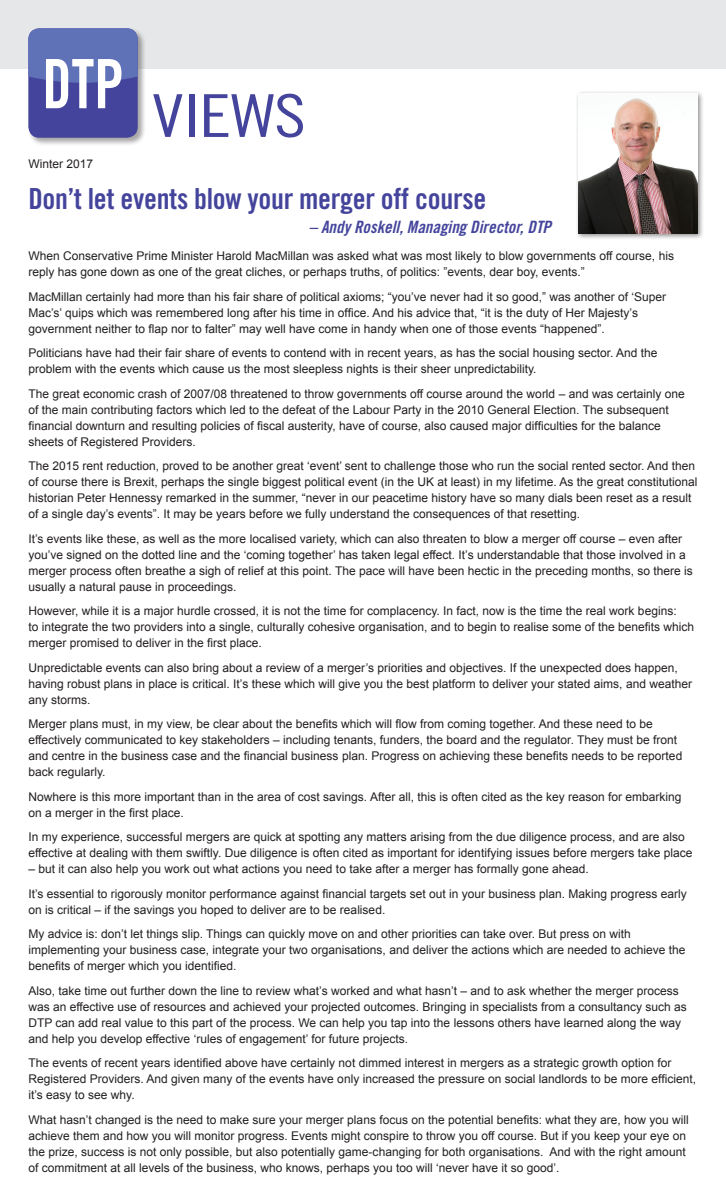
<style>
.page{position:relative;width:726px;height:1191px;background:#fff}
.page>*{position:absolute;margin:0;border:0;box-sizing:border-box;transform-origin:0 0}
.t1{font:59.1px "Trade Gothic Cond Eighteen";color:#44449c;scale:1.2 1}
.t2{font:29px "Trade Gothic Bold Cond Twenty";letter-spacing:-.01em;color:#44449c}
.t3{font:17px "Trade Gothic Bold Cond Twenty Obl";color:#44449c}
.t4{font:12px/16px "Arial";color:#231f20}
</style>
<div class="page">
<div style="left:0;top:0;width:726px;height:69px;background:#e6e7e9"></div>
<div style="left:27px;top:27px;width:120px;height:120px;background:#231f20;opacity:.4"></div>
<svg style="left:28px;top:28px;width:110px;height:110px;background:#6e74b6"></svg>
<div style="left:575px;top:91px;width:129px;height:149px;background:#231f20;opacity:.5"></div>
<img style="left:578px;top:94px;width:119px;height:139px">
<p class="t4" style="left:28px;top:155px;width:66px">Winter 2017</p>
<h1 class="t1" style="left:152px;top:81px;width:130px">VIEWS</h1>
<h2 class="t2" style="left:28px;top:181px;width:459px">Don’t let events blow your merger off course</h2>
<h3 class="t3" style="left:309px;top:217px;width:244px">– Andy Roskell, Managing Director, DTP</h3>
<p class="t4" style="left:28px;top:248px;width:647px">When Conservative Prime Minister Harold MacMillan was asked what was most likely to blow governments off course, his reply has gone down as one of the great cliches, or perhaps truths, of politics: ”events, dear boy, events.”</p>
<p class="t4" style="left:28px;top:288px;width:639px">MacMillan certainly had more than his fair share of political axioms; “you’ve never had it so good,” was another of ‘Super<br>Mac’s’ quips which was remembered long after his time in office. And his advice that, “it is the duty of Her Majesty’s government neither to flap nor to falter” may well have come in handy when one of those events “happened”.</p>
<p class="t4" style="left:28px;top:345px;width:631px">Politicians have had their fair share of events to contend with in recent years, as has the social housing sector. And the problem with the events which cause us the most sleepless nights is their sheer unpredictability.</p>
<p class="t4" style="left:28px;top:385px;width:658px">The great economic crash of 2007/08 threatened to throw governments off course around the world – and was certainly one of the main contributing factors which led to the defeat of the Labour Party in the 2010 General Election. The subsequent financial downturn and resulting policies of fiscal austerity, have of course, also caused major difficulties for the balance sheets of Registered Providers.</p>
<p class="t4" style="left:28px;top:458px;width:670px">The 2015 rent reduction, proved to be another great ‘event’ sent to challenge those who run the social rented sector. And then of course there is Brexit, perhaps the single biggest political event (in the UK at least) in my lifetime. As the great constitutional historian Peter Hennessy remarked in the summer, “never in our peacetime history have so many dials been reset as a result of a single day’s events”. It may be years before we fully understand the consequences of that resetting.</p>
<p class="t4" style="left:28px;top:530px;width:666px">It’s events like these, as well as the more localised variety, which can also threaten to blow a merger off course – even after you’ve signed on the dotted line and the ‘coming together’ has taken legal effect. It’s understandable that those involved in a merger process often breathe a sigh of relief at this point. The pace will have been hectic in the preceding months, so there is usually a natural pause in proceedings.</p>
<p class="t4" style="left:28px;top:603px;width:667px">However, while it is a major hurdle crossed, it is not the time for complacency. In fact, now is the time the real work begins:<br>to integrate the two providers into a single, culturally cohesive organisation, and to begin to realise some of the benefits which merger promised to deliver in the first place.</p>
<p class="t4" style="left:28px;top:659px;width:665px">Unpredictable events can also bring about a review of a merger’s priorities and objectives. If the unexpected does happen, having robust plans in place is critical. It’s these which will give you the best platform to deliver your stated aims, and weather any storms.</p>
<p class="t4" style="left:28px;top:716px;width:655px">Merger plans must, in my view, be clear about the benefits which will flow from coming together. And these need to be effectively communicated to key stakeholders – including tenants, funders, the board and the regulator. They must be front and centre in the business case and the financial business plan. Progress on achieving these benefits needs to be reported back regularly.</p>
<p class="t4" style="left:28px;top:788px;width:654px">Nowhere is this more important than in the area of cost savings. After all, this is often cited as the key reason for embarking on a merger in the first place.</p>
<p class="t4" style="left:28px;top:829px;width:665px">In my experience, successful mergers are quick at spotting any matters arising from the due diligence process, and are also effective at dealing with them swiftly. Due diligence is often cited as important for identifying issues before mergers take place</p>
<p class="t4" style="left:28px;top:857px;width:660px;line-height:24.5px">– but it can also help you work out what actions you need to take after a merger has formally gone ahead.<br>It’s essential to rigorously monitor performance against financial targets set out in your business plan. Making progress early</p>
<p class="t4" style="left:28px;top:897px;width:604px;line-height:24.5px">on is critical – if the savings you hoped to deliver are to be realised.<br>My advice is: don’t let things slip. Things can quickly move on and other priorities can take over. But press on with</p>
<p class="t4" style="left:28px;top:942px;width:658px">implementing your business case, integrate your two organisations, and deliver the actions which are needed to achieve the benefits of merger which you identified.</p>
<p class="t4" style="left:28px;top:982px;width:660px">Also, take time out further down the line to review what’s worked and what hasn’t – and to ask whether the merger process was an effective use of resources and achieved your projected outcomes. Bringing in specialists from a consultancy such as DTP can add real value to this part of the process. We can help you tap into the lessons others have learned along the way and help you develop effective ‘rules of engagement’ for future projects.</p>
<p class="t4" style="left:28px;top:1055px;width:669px">The events of recent years identified above have certainly not dimmed interest in mergers as a strategic growth option for<br>Registered Providers. And given many of the events have only increased the pressure on social landlords to be more efficient, it’s easy to see why.</p>
<p class="t4" style="left:28px;top:1111px;width:662px">What hasn’t changed is the need to make sure your merger plans focus on the potential benefits: what they are, how you will achieve them and how you will monitor progress. Events might conspire to throw you off course. But if you keep your eye on the prize, success is not only possible, but also potentially game-changing for both organisations. And with the right amount of commitment at all levels of the business, who knows, perhaps you too will ‘never have it so good’.</p>
</div>
